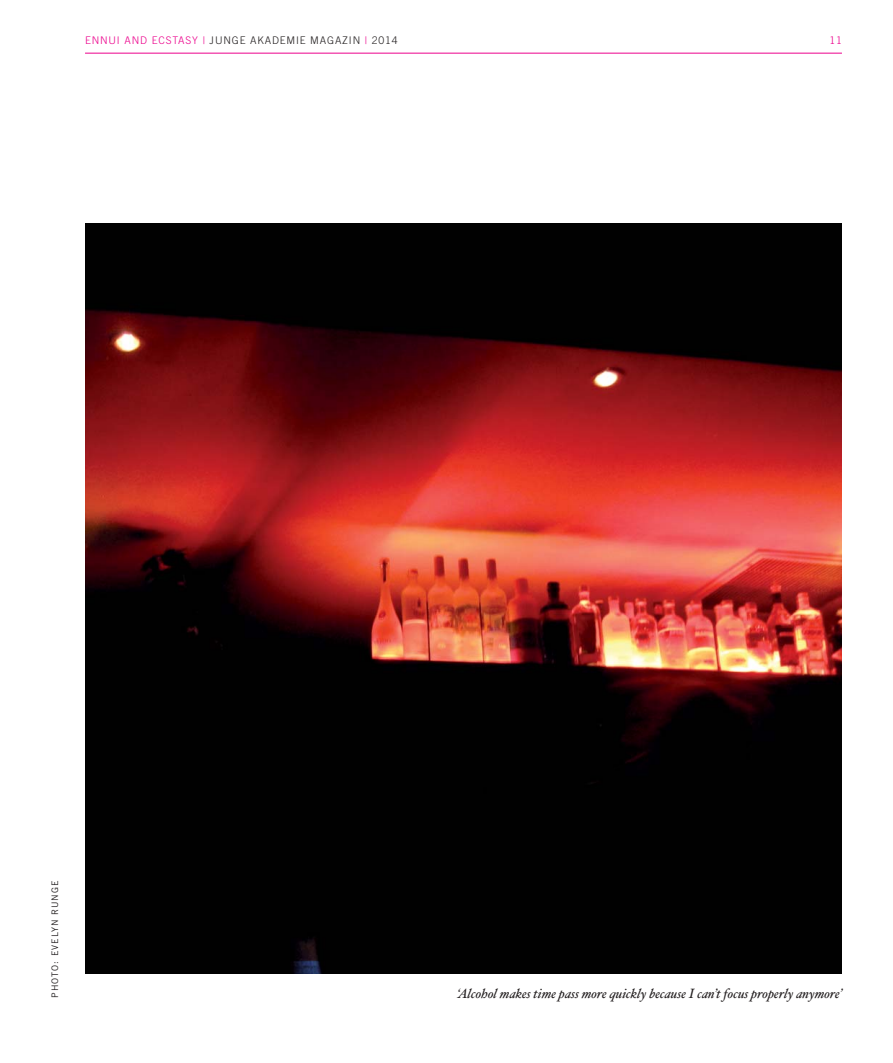
<style>
.page{position:relative;width:893px;height:1063px;background:#fff}
.page>*{position:absolute;margin:0;border:0;box-sizing:border-box;transform-origin:0 0}
.t1{font:italic 13.5px "Hoefler Text";letter-spacing:-.005em;color:#231f20}
.t2{font:300 10.5px "Trade Gothic";letter-spacing:.08em;color:#231f20}
.t3{font:300 10.5px "Trade Gothic";color:#ec008c}
.t4{font:9px "Trade Gothic";letter-spacing:.11em;color:#231f20}
.s1{color:#ec008c}
</style>
<div class="page">
<hr style="left:85px;top:53px;width:757px;height:1px;background:#ec008c">
<img style="left:85px;top:224px;width:757px;height:750px">
<p class="t2" style="left:85px;top:36px;width:314px"><span class="s1">ENNUI AND ECSTASY |</span> JUNGE AKADEMIE MAGAZIN <span class="s1">|</span> 2014</p>
<p class="t3" style="left:829px;top:36px;width:14px">11</p>
<p class="t4" style="left:52px;top:998px;width:119px;rotate:-90deg">PHOTO: EVELYN RUNGE</p>
<p class="t1" style="left:458px;top:988px;width:386px">‘Alcohol makes time pass more quickly because I can’t focus properly anymore’</p>
</div>
